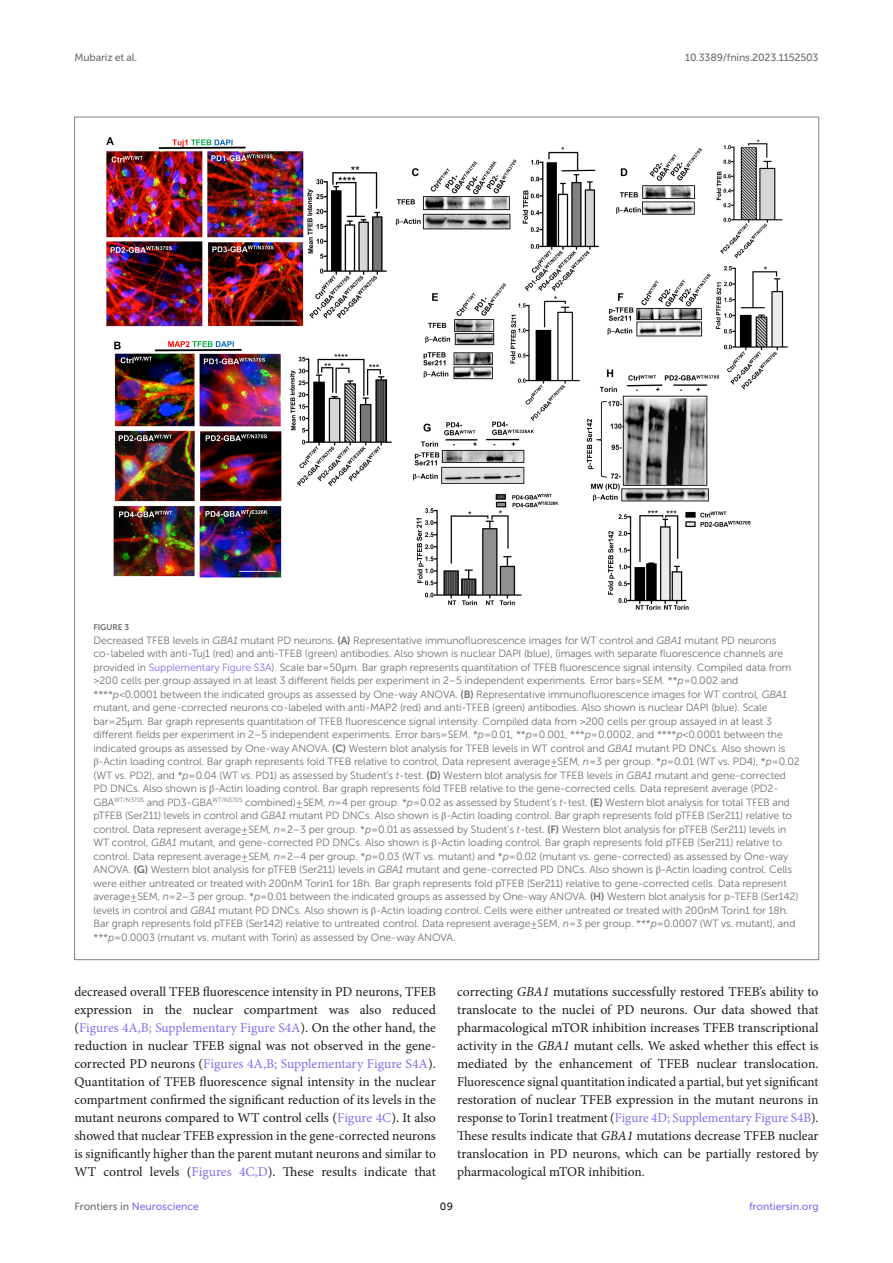
<style>
.page{position:relative;width:893px;height:1263px;background:#fff}
.page>*{position:absolute;margin:0;border:0;box-sizing:border-box;transform-origin:0 0}
.TEXT_FLUSH{font:13.5px/18px "Minion Pro";color:#1b1c1b;text-align:justify}
.FIG_LEG{font:10.5px/13.5px "Museo Sans 300";letter-spacing:-.01em;color:#706f70}
.t1{font:10.5px "Museo Sans 500";letter-spacing:-.015em;color:#706f70}
.t2{font:10.5px "Museo Sans 500";color:#856df0}
.t3{font:10.5px "Museo Sans 500";color:#1b1c1b}
.FIG_HD{font:8.25px "Museo Sans 700";letter-spacing:-.01em;color:#706f70}
.s1{font-style:italic}
.s2{font-family:"Museo Sans 700"}
.s3{color:#856df0}
.s4{font-family:"STIX General"}
.s5{color:#706f70}
</style>
<div class="page">
<img style="left:106px;top:137px;width:682px;height:473px">
<p class="t1" style="left:74px;top:51px;width:64px">Mubariz et al.</p>
<p class="t1" style="left:685px;top:51px;width:135px">10.3389/fnins.2023.1152503</p>
<p class="FIG_HD" style="left:94px;top:623px;width:37px">FIGURE 3</p>
<p class="FIG_LEG" style="left:94px;top:633px;width:708px">Decreased TFEB levels in <span class="s1">GBA1</span> mutant PD neurons. <span class="s2">(A)</span> Representative immunofluorescence images for WT control and <span class="s1">GBA1</span> mutant PD neurons co-labeled with anti-Tuj1 (red) and anti-TFEB (green) antibodies. Also shown is nuclear DAPI (blue), (images with separate fluorescence channels are provided in <span class="s3">Supplementary Figure S3A</span>). Scale bar = 50 <span class="s4">μ</span>m. Bar graph represents quantitation of TFEB fluorescence signal intensity. Compiled data from &gt;200 cells per group assayed in at least 3 different fields per experiment in 2–5 independent experiments. Error bars = SEM. **<span class="s1">p</span> = 0.002 and<br>****<span class="s1">p</span> &lt; 0.0001 between the indicated groups as assessed by One-way ANOVA. <span class="s2">(B)</span> Representative immunofluorescence images for WT control, <span class="s1">GBA1 </span>mutant, and gene-corrected neurons co-labeled with anti-MAP2 (red) and anti-TFEB (green) antibodies. Also shown is nuclear DAPI (blue). Scale<br>bar = 25 <span class="s4">μ</span>m. Bar graph represents quantitation of TFEB fluorescence signal intensity. Compiled data from &gt;200 cells per group assayed in at least 3 different fields per experiment in 2–5 independent experiments. Error bars = SEM. *<span class="s1">p</span> = 0.01, **<span class="s1">p</span> = 0.001, ***<span class="s1">p</span> = 0.0002, and ****<span class="s1">p</span> &lt; 0.0001 between the indicated groups as assessed by One-way ANOVA. <span class="s2">(C)</span> Western blot analysis for TFEB levels in WT control and <span class="s1">GBA1</span> mutant PD DNCs. Also shown is <span class="s4">β</span>-Actin loading control. Bar graph represents fold TFEB relative to control, Data represent average ± SEM, <span class="s1">n</span> = 3 per group. *<span class="s1">p</span> = 0.01 (WT vs. PD4), *<span class="s1">p</span> = 0.02 (WT vs. PD2), and *<span class="s1">p</span> = 0.04 (WT vs. PD1) as assessed by Student’s <span class="s1">t</span>-test. <span class="s2">(D)</span> Western blot analysis for TFEB levels in <span class="s1">GBA1</span> mutant and gene-corrected PD DNCs. Also shown is <span class="s4">β</span>-Actin loading control. Bar graph represents fold TFEB relative to the gene-corrected cells. Data represent average (PD2- GBA<sup>WT/N370S</sup> and PD3-GBA<sup>WT/N370S</sup> combined) ± SEM, <span class="s1">n</span> = 4 per group. *<span class="s1">p</span> = 0.02 as assessed by Student’s <span class="s1">t</span>-test. <span class="s2">(E)</span> Western blot analysis for total TFEB and pTFEB (Ser211) levels in control and <span class="s1">GBA1</span> mutant PD DNCs. Also shown is <span class="s4">β</span>-Actin loading control. Bar graph represents fold pTFEB (Ser211) relative to control. Data represent average ± SEM, <span class="s1">n</span> = 2–3 per group. *<span class="s1">p</span> = 0.01 as assessed by Student’s <span class="s1">t</span>-test. <span class="s2">(F)</span> Western blot analysis for pTFEB (Ser211) levels in WT control, <span class="s1">GBA1</span> mutant, and gene-corrected PD DNCs. Also shown is <span class="s4">β</span>-Actin loading control. Bar graph represents fold pTFEB (Ser211) relative to control. Data represent average ± SEM, <span class="s1">n</span> = 2–4 per group. *<span class="s1">p</span> = 0.03 (WT vs. mutant) and *<span class="s1">p</span> = 0.02 (mutant vs. gene-corrected) as assessed by One-way ANOVA. <span class="s2">(G)</span> Western blot analysis for pTFEB (Ser211) levels in <span class="s1">GBA1</span> mutant and gene-corrected PD DNCs. Also shown is <span class="s4">β</span>-Actin loading control. Cells were either untreated or treated with 200 nM Torin1 for 18 h. Bar graph represents fold pTFEB (Ser211) relative to gene-corrected cells. Data represent average ± SEM, <span class="s1">n</span> = 2–3 per group. *<span class="s1">p</span> = 0.01 between the indicated groups as assessed by One-way ANOVA. <span class="s2">(H)</span> Western blot analysis for p-TEFB (Ser142) levels in control and <span class="s1">GBA1</span> mutant PD DNCs. Also shown is <span class="s4">β</span>-Actin loading control. Cells were either untreated or treated with 200 nM Torin1 for 18 h.<br>Bar graph represents fold pTFEB (Ser142) relative to untreated control. Data represent average ± SEM, <span class="s1">n</span> = 3 per group. ***<span class="s1">p</span> = 0.0007 (WT vs. mutant), and ***<span class="s1">p</span> = 0.0003 (mutant vs. mutant with Torin) as assessed by One-way ANOVA.</p>
<p class="TEXT_FLUSH" style="left:74px;top:983px;width:363px">decreased overall TFEB fluorescence intensity in PD neurons, TFEB expression in the nuclear compartment was also reduced (<span class="s3">Figures 4A,B; Supplementary Figure S4A</span>). On the other hand, the reduction in nuclear TFEB signal was not observed in the gene&shy;corrected PD neurons (<span class="s3">Figures 4A,B; Supplementary Figure S4A</span>).<br>Quantitation of TFEB fluorescence signal intensity in the nuclear compartment confirmed the significant reduction of its levels in the mutant neurons compared to WT control cells (<span class="s3">Figure 4C</span>). It also showed that nuclear TFEB expression in the gene-corrected neurons is significantly higher than the parent mutant neurons and similar to WT control levels (<span class="s3">Figures 4C,D</span>). These results indicate that</p>
<p class="TEXT_FLUSH" style="left:457px;top:983px;width:363px">correcting <span class="s1">GBA1</span> mutations successfully restored TFEB’s ability to translocate to the nuclei of PD neurons. Our data showed that pharmacological mTOR inhibition increases TFEB transcriptional activity in the <span class="s1">GBA1</span> mutant cells. We asked whether this effect is mediated by the enhancement of TFEB nuclear translocation.<br>Fluorescence signal quantitation indicated a partial, but yet significant restoration of nuclear TFEB expression in the mutant neurons in response to Torin1 treatment (<span class="s3">Figure 4D; Supplementary Figure S4B</span>).<br>These results indicate that <span class="s1">GBA1</span> mutations decrease TFEB nuclear translocation in PD neurons, which can be partially restored by pharmacological mTOR inhibition.</p>
<p class="t2" style="left:74px;top:1200px;width:126px"><span class="s5">Frontiers in</span> Neuroscience</p>
<p class="t3" style="left:440px;top:1200px;width:15px">09</p>
<p class="t2" style="left:749px;top:1200px;width:71px">frontiersin.org</p>
</div>
